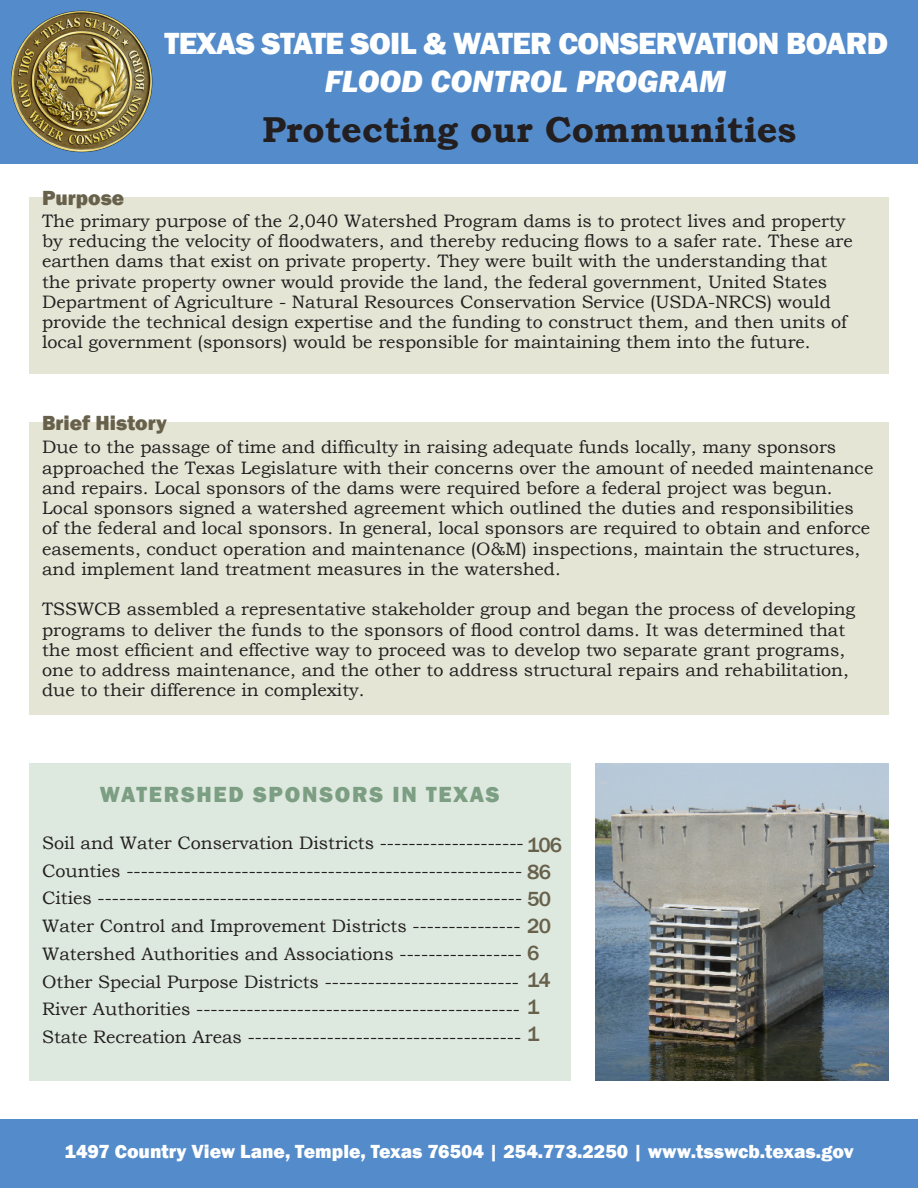
<style>
.page{position:relative;width:918px;height:1188px;background:#fff}
.page>*{position:absolute;margin:0;border:0;box-sizing:border-box;transform-origin:0 0}
.t1{font:700 36px "Bookman Old Style";color:#231f20}
.t2{font:800 31.5px "Franklin Gothic";letter-spacing:-.02em;color:#fff}
.t3{font:italic 800 31.5px "Franklin Gothic";color:#fff}
.t4{font:800 22.5px "Franklin Gothic";letter-spacing:.08em;color:#7c9e82}
.t5{font:800 21px "Franklin Gothic";color:#67604a}
.t6{font:500 21px "Franklin Gothic";letter-spacing:-.04em;color:#67604a}
.t7{font:800 19.5px "Franklin Gothic";color:#fff}
.t8{font:18px/20.2px "Bookman Old Style";color:#231f20}
</style>
<div class="page">
<div style="left:0;top:0;width:918px;height:163px;background:#538bcb"></div>
<div style="left:0;top:1119px;width:918px;height:69px;background:#538bcb"></div>
<div style="left:29px;top:198px;width:860px;height:176px;background:#e5e5d6"></div>
<img style="left:10px;top:11px;width:142px;height:141px">
<div style="left:29px;top:423px;width:860px;height:292px;background:#e5e5d6"></div>
<div style="left:29px;top:764px;width:541px;height:317px;background:#dde8df"></div>
<img style="left:595px;top:764px;width:294px;height:317px">
<p class="t5" style="left:42px;top:184px;width:84px">Purpose</p>
<p class="t2" style="left:165px;top:23px;width:725px">TEXAS STATE SOIL &amp; WATER CONSERVATION BOARD</p>
<p class="t3" style="left:325px;top:61px;width:403px">FLOOD CONTROL PROGRAM</p>
<p class="t1" style="left:262px;top:104px;width:536px">Protecting our Communities</p>
<p class="t8" style="left:42px;top:211px;width:812px">The primary purpose of the 2,040 Watershed Program dams is to protect lives and property by reducing the velocity of floodwaters, and thereby reducing flows to a safer rate. These are earthen dams that exist on private property. They were built with the understanding that the private property owner would provide the land, the federal government, United States Department of Agriculture - Natural Resources Conservation Service (USDA-NRCS) would provide the technical design expertise and the funding to construct them, and then units of local government (sponsors) would be responsible for maintaining them into the future.</p>
<p class="t5" style="left:42px;top:409px;width:126px">Brief History</p>
<p class="t8" style="left:42px;top:437px;width:833px">Due to the passage of time and difficulty in raising adequate funds locally, many sponsors approached the Texas Legislature with their concerns over the amount of needed maintenance and repairs. Local sponsors of the dams were required before a federal project was begun.<br>Local sponsors signed a watershed agreement which outlined the duties and responsibilities of the federal and local sponsors. In general, local sponsors are required to obtain and enforce easements, conduct operation and maintenance (O&amp;M) inspections, maintain the structures, and implement land treatment measures in the watershed.</p>
<p class="t8" style="left:42px;top:599px;width:815px">TSSWCB assembled a representative stakeholder group and began the process of developing programs to deliver the funds to the sponsors of flood control dams. It was determined that the most efficient and effective way to proceed was to develop two separate grant programs, one to address maintenance, and the other to address structural repairs and rehabilitation, due to their difference in complexity.</p>
<p class="t4" style="left:100px;top:780px;width:401px">WATERSHED SPONSORS IN TEXAS</p>
<p class="t8" style="left:42px;top:833px;width:483px">Soil and Water Conservation Districts --------------------</p>
<p class="t8" style="left:42px;top:860px;width:482px">Counties -------------------------------------------------------</p>
<p class="t8" style="left:42px;top:888px;width:482px">Cities -----------------------------------------------------------</p>
<p class="t8" style="left:42px;top:916px;width:480px">Water Control and Improvement Districts ---------------</p>
<p class="t8" style="left:42px;top:944px;width:481px">Watershed Authorities and Associations -----------------</p>
<p class="t8" style="left:42px;top:971px;width:478px">Other Special Purpose Districts ---------------------------</p>
<p class="t8" style="left:42px;top:999px;width:480px">River Authorities ---------------------------------------------</p>
<p class="t8" style="left:42px;top:1027px;width:481px">State Recreation Areas --------------------------------------</p>
<p class="t6" style="left:527px;top:832px;width:37px">106</p>
<p class="t6" style="left:527px;top:859px;width:25px">86</p>
<p class="t6" style="left:527px;top:886px;width:25px">50</p>
<p class="t6" style="left:527px;top:913px;width:25px">20</p>
<p class="t6" style="left:527px;top:940px;width:14px">6</p>
<p class="t6" style="left:527px;top:967px;width:25px">14</p>
<p class="t6" style="left:527px;top:994px;width:14px">1</p>
<p class="t6" style="left:527px;top:1021px;width:14px">1</p>
<p class="t7" style="left:64px;top:1139px;width:791px">1497 Country View Lane, Temple, Texas 76504 | 254.773.2250 | www.tsswcb.texas.gov</p>
</div>
